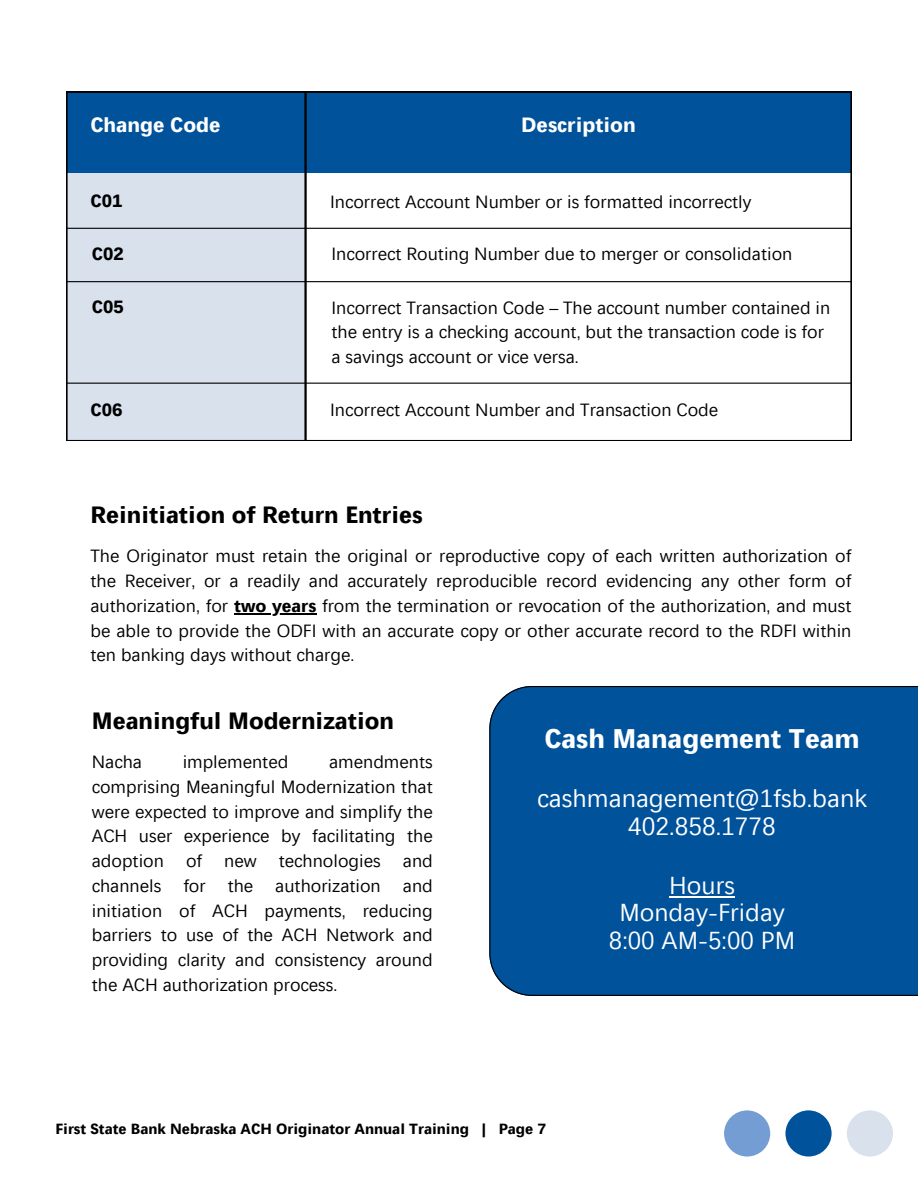
<style>
.page{position:relative;width:918px;height:1188px;background:#fff}
.page>*{position:absolute;margin:0;border:0;box-sizing:border-box;transform-origin:0 0}
.t1{font:700 27.45px "Leelawadee";color:#fff}
.t2{font:25.35px/28.5px "Leelawadee";color:#fff;text-align:center}
.t3{font:25.05px/27.6px "Leelawadee";color:#fff;text-align:center}
.t4{font:700 24px "Leelawadee";color:#000}
.t5{font:700 21px "Leelawadee";color:#fff}
.t6{font:18px/24.8px "Leelawadee";color:#000}
.t7{font:700 18px "Leelawadee";color:#000}
.t8{font:700 15px "Leelawadee";color:#000}
.s1{font-weight:700}
</style>
<div class="page">
<div style="left:847px;top:1110px;width:46px;height:47px;background:#d8e1ec;border-radius:50%"></div>
<div style="left:785px;top:1110px;width:47px;height:47px;background:#00529b;border-radius:50%"></div>
<div style="left:724px;top:1110px;width:46px;height:47px;background:#739dd3;border-radius:50%"></div>
<svg style="left:66px;top:92px;width:240px;height:349px;background:#96aec5"></svg>
<svg style="left:306px;top:92px;width:545px;height:349px"></svg>
<hr style="left:66px;top:228px;width:786px;height:1px;background:#000">
<hr style="left:66px;top:281px;width:786px;height:1px;background:#000">
<hr style="left:66px;top:383px;width:786px;height:1px;background:#000">
<svg style="left:489px;top:686px;width:429px;height:310px;background:#065296"></svg>
<hr style="left:234px;top:613px;width:82px;height:1px;background:#000">
<hr style="left:669px;top:896px;width:66px;height:2px;background:#fff">
<p class="t5" style="left:90px;top:112px;width:132px">Change Code</p>
<p class="t5" style="left:521px;top:112px;width:116px">Description</p>
<p class="t7" style="left:90px;top:190px;width:33px">C01</p>
<p class="t6" style="left:330px;top:189px;width:423px">Incorrect Account Number or is formatted incorrectly</p>
<p class="t7" style="left:92px;top:243px;width:33px">C02</p>
<p class="t6" style="left:331px;top:242px;width:462px">Incorrect Routing Number due to merger or consolidation</p>
<p class="t7" style="left:92px;top:296px;width:33px">C05</p>
<p class="t6" style="left:331px;top:295px;width:500px">Incorrect Transaction Code – The account number contained in the entry is a checking account, but the transaction code is for a savings account or vice versa.</p>
<p class="t7" style="left:90px;top:398px;width:33px">C06</p>
<p class="t6" style="left:330px;top:397px;width:390px">Incorrect Account Number and Transaction Code</p>
<p class="t4" style="left:90px;top:500px;width:334px">Reinitiation of Return Entries</p>
<h3 class="t6" style="left:90px;top:544px;width:762px;text-align:justify">The Originator must retain the original or reproductive copy of each written authorization of the Receiver, or a readily and accurately reproducible record evidencing any other form of authorization, for <span class="s1">two years</span> from the termination or revocation of the authorization, and must</h3>
<p class="t6" style="left:90px;top:618px;width:762px">be able to provide the ODFI with an accurate copy or other accurate record to the RDFI within ten banking days without charge.</p>
<h1 class="t4" style="left:92px;top:706px;width:304px">Meaningful Modernization</h1>
<h2 class="t6" style="left:92px;top:749px;width:52px">Nacha</h2>
<h2 class="t6" style="left:183px;top:749px;width:107px">implemented</h2>
<h2 class="t6" style="left:92px;top:749px;width:343px;text-align:justify;text-indent:237px">amendments comprising Meaningful Modernization that were expected to improve and simplify the ACH user experience by facilitating the adoption of new technologies and channels for the authorization and initiation of ACH payments, reducing barriers to use of the ACH Network and providing clarity and consistency around the ACH authorization process.</h2>
<h2 class="t1" style="left:544px;top:721px;width:317px">Cash Management Team</h2>
<h2 class="t2" style="left:537px;top:783px;width:331px">cashmanagement@1fsb.bank<br>402.858.1778</h2>
<p class="t3" style="left:609px;top:871px;width:188px">Hours<br>Monday-Friday<br>8:00 AM-5:00 PM</p>
<h3 class="t8" style="left:55px;top:1120px;width:492px">First State Bank Nebraska ACH Originator Annual Training | Page 7</h3>
</div>
